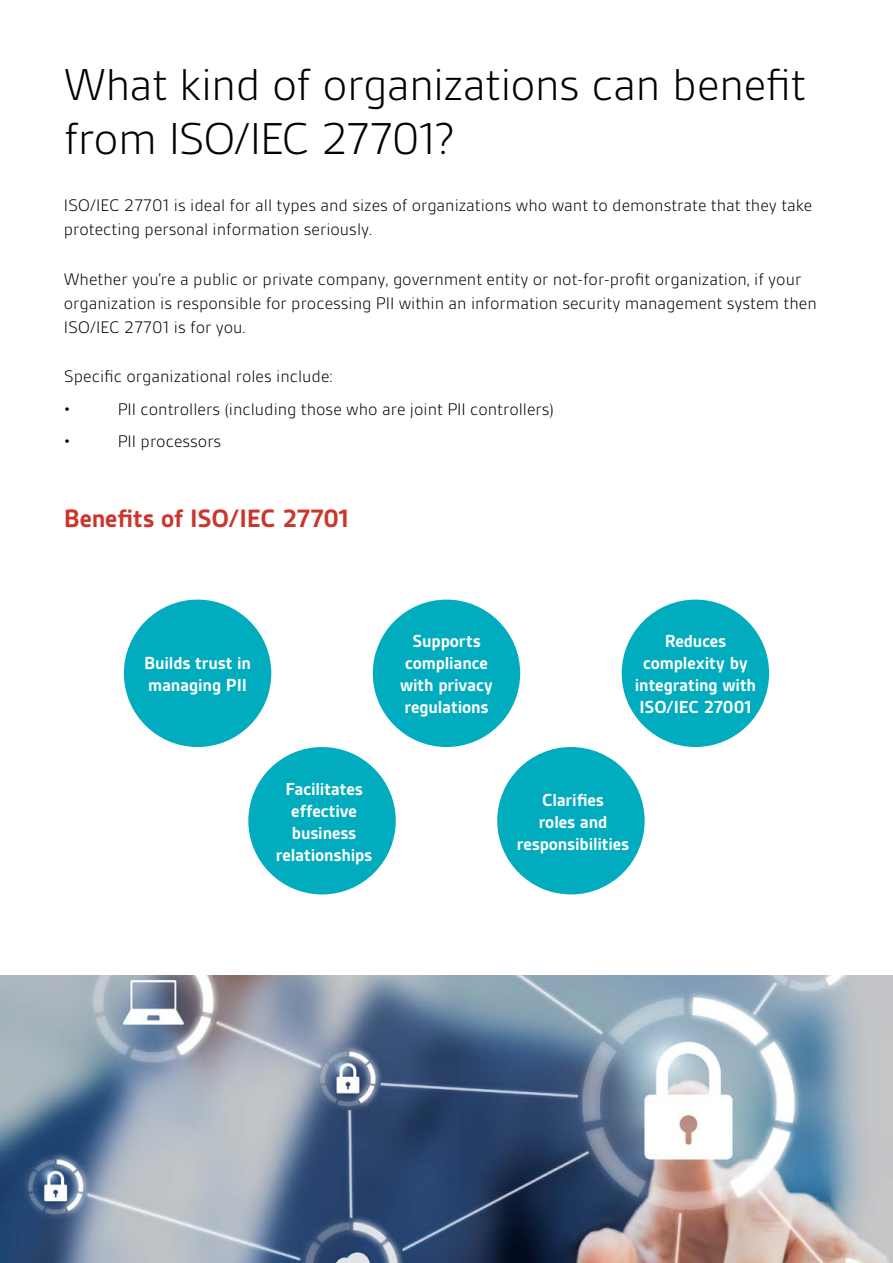
<style>
.page{position:relative;width:893px;height:1263px;background:#fff}
.page>*{position:absolute;margin:0;border:0;box-sizing:border-box;transform-origin:0 0}
.t1{font:300 48px/54px "BSI Gesta";letter-spacing:-.015em;color:#000}
.t2{font:700 27px "BSI Gesta";letter-spacing:-.005em;color:#ca352c}
.t3{font:700 18.75px/22px "BSI Gesta";letter-spacing:-.005em;color:#fff;text-align:center}
.t4{font:300 18px/24px "BSI Gesta";color:#000}
</style>
<div class="page">
<div style="left:124px;top:600px;width:147px;height:147px;background:#00acbd;border-radius:50%"></div>
<div style="left:373px;top:600px;width:147px;height:147px;background:#00acbd;border-radius:50%"></div>
<div style="left:622px;top:600px;width:147px;height:147px;background:#00acbd;border-radius:50%"></div>
<div style="left:248px;top:747px;width:148px;height:147px;background:#00acbd;border-radius:50%"></div>
<div style="left:497px;top:747px;width:148px;height:147px;background:#00acbd;border-radius:50%"></div>
<img style="left:0;top:976px;width:893px;height:287px">
<h1 class="t1" style="left:64px;top:58px;width:744px">What kind of organizations can benefit from ISO/IEC 27701?</h1>
<p class="t4" style="left:64px;top:194px;width:750px">ISO/IEC 27701 is ideal for all types and sizes of organizations who want to demonstrate that they take protecting personal information seriously.</p>
<p class="t4" style="left:64px;top:267px;width:755px">Whether you’re a public or private company, government entity or not-for-profit organization, if your organization is responsible for processing PII within an information security management system then<br>ISO/IEC 27701 is for you.</p>
<p class="t4" style="left:64px;top:360px;width:270px;line-height:32.5px">Specific organizational roles include: •</p>
<p class="t4" style="left:118px;top:397px;width:438px">PII controllers (including those who are joint PII controllers)</p>
<p class="t4" style="left:64px;top:430px;width:8px">•</p>
<p class="t4" style="left:118px;top:430px;width:105px">PII processors</p>
<h2 class="t2" style="left:64px;top:504px;width:287px">Benefits of ISO/IEC 27701</h2>
<p class="t3" style="left:144px;top:652px;width:108px;text-align:left">Builds trust in managing PII</p>
<p class="t3" style="left:400px;top:630px;width:95px">Supports compliance with privacy regulations</p>
<p class="t3" style="left:635px;top:630px;width:123px">Reduces complexity by integrating with<br>ISO/IEC 27001</p>
<p class="t3" style="left:276px;top:778px;width:98px">Facilitates effective business relationships</p>
<p class="t3" style="left:517px;top:789px;width:114px">Clarifies<br>roles and responsibilities</p>
</div>
